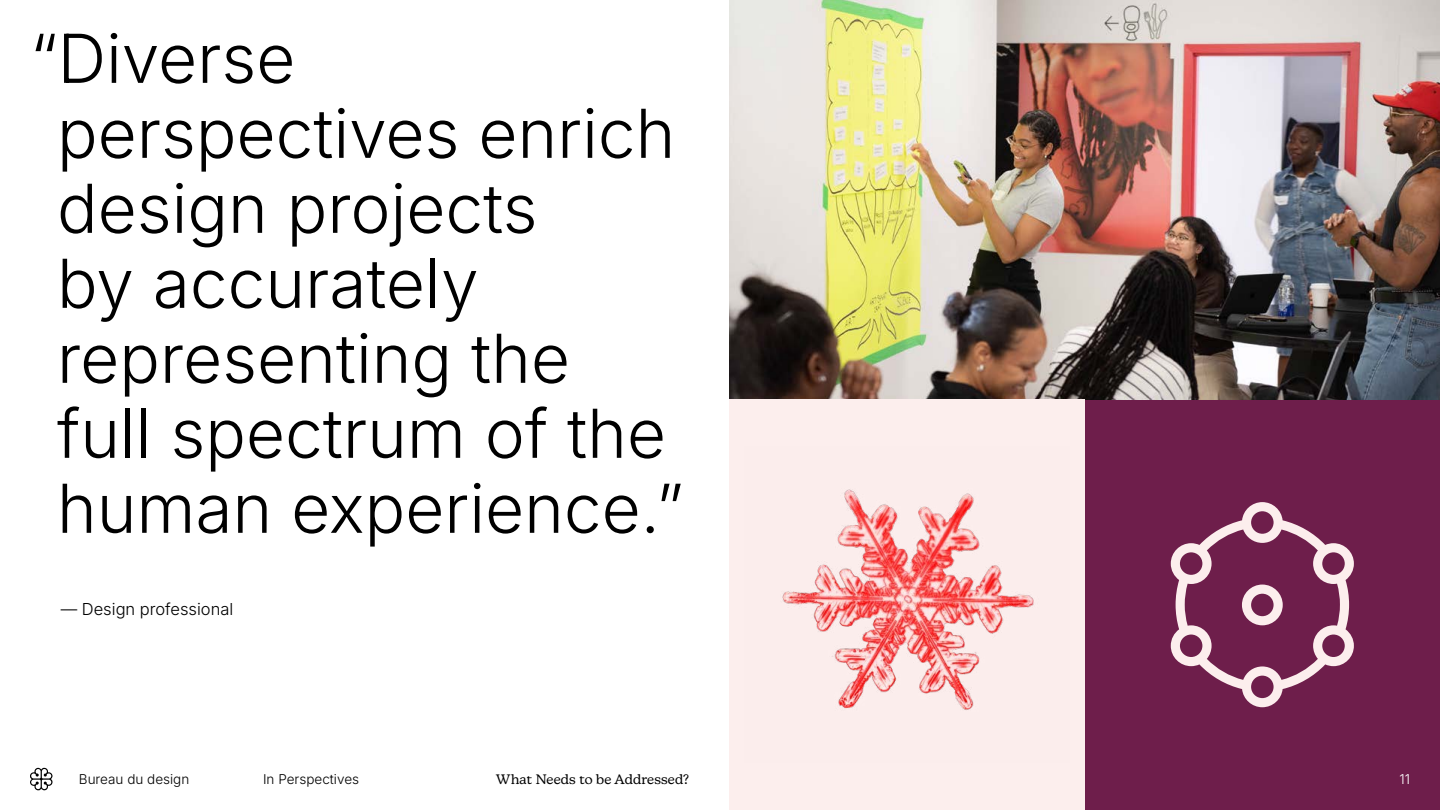
<style>
.page{position:relative;width:1440px;height:810px;background:#fff}
.page>*{position:absolute;margin:0;border:0;box-sizing:border-box;transform-origin:0 0}
.t1{font:67.5px/75px "Inter";color:#000}
.t2{font:16.5px "Inter";color:#000}
.t3{font:13.5px "Inter";color:#000}
.t4{font:13.5px "New Kansas";letter-spacing:.015em;color:#000}
.t5{font:13.5px "Inter";color:#fff}
</style>
<div class="page">
<svg style="left:30px;top:768px;width:22px;height:22px"></svg>
<div style="left:1085px;top:399px;width:355px;height:411px;background:#6e1e4b"></div>
<img style="left:729px;top:0;width:711px;height:399px">
<div style="left:729px;top:399px;width:356px;height:411px;background:#fceeed"></div>
<img style="left:782px;top:489px;width:252px;height:221px">
<svg style="left:1171px;top:502px;width:183px;height:205px"></svg>
<p class="t1" style="left:57px;top:19px;width:628px;text-indent:-27px">“Diverse perspectives enrich design projects<br>by accurately representing the<br>full spectrum of the human experience.”</p>
<p class="t2" style="left:61px;top:597px;width:174px">— Design professional</p>
<p class="t3" style="left:79px;top:769px;width:112px">Bureau du design</p>
<p class="t3" style="left:263px;top:769px;width:98px">In Perspectives</p>
<p class="t4" style="left:496px;top:771px;width:195px">What Needs to be Addressed?</p>
<p class="t5" style="left:1399px;top:769px;width:12px">11</p>
</div>
